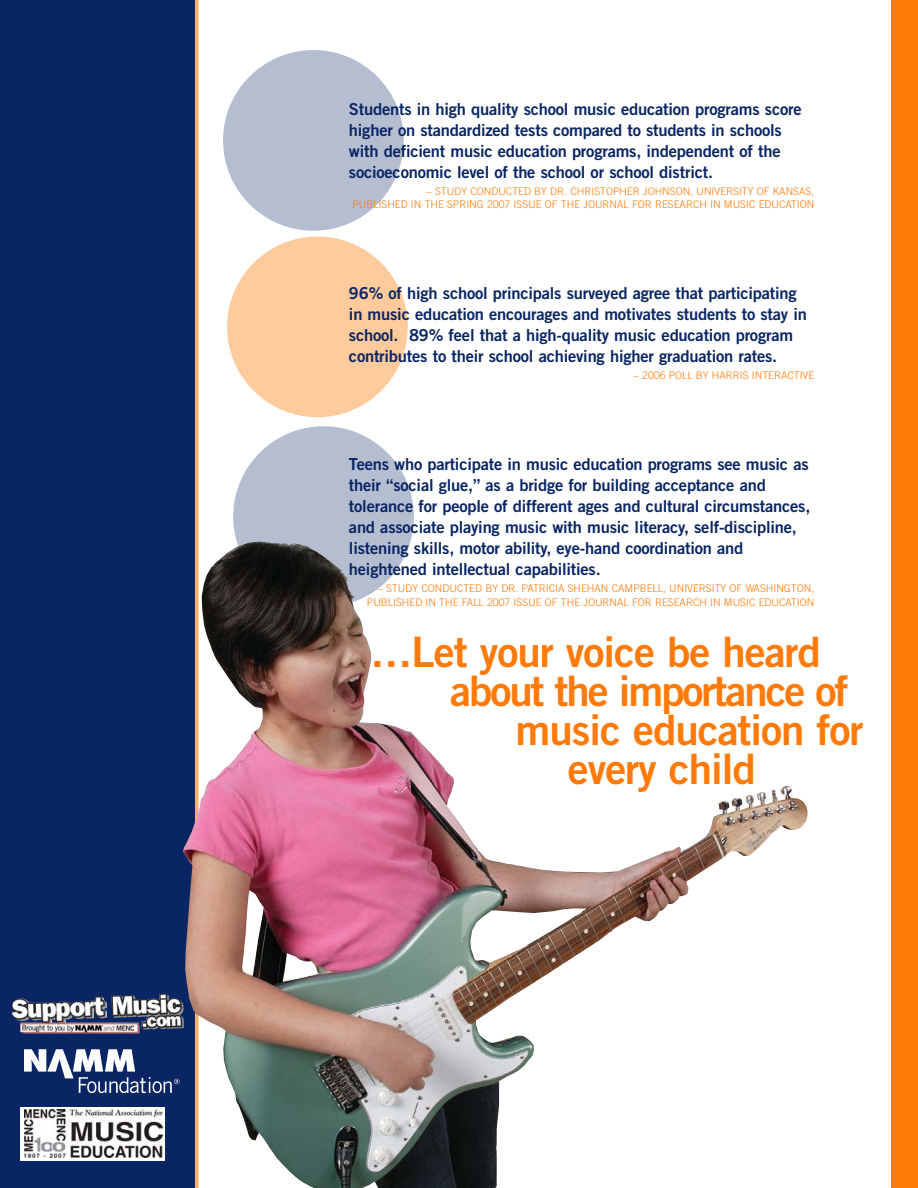
<style>
.page{position:relative;width:918px;height:1188px;background:#fff}
.page>*{position:absolute;margin:0;border:0;box-sizing:border-box;transform-origin:0 0}
.t1{font:42px "Trade Gothic Bold Two";letter-spacing:-.025em;color:#ff7a08}
.t2{font:42px "Trade Gothic Bold Two";letter-spacing:-.05em;color:#ff7a08}
.t3{font:16.5px/21px "Trade Gothic Bold Two";letter-spacing:-.01em;color:#092564}
.t4{font:300 10.5px/13.5px "Trade Gothic";color:#ff7a08;text-align:right}
</style>
<div class="page">
<div style="left:223px;top:50px;width:181px;height:181px;background:#b5bed1;border-radius:50%"></div>
<div style="left:233px;top:426px;width:181px;height:181px;background:#b5bed1;border-radius:50%"></div>
<div style="left:227px;top:237px;width:181px;height:180px;background:#ffca9c;border-radius:50%"></div>
<div style="left:187px;top:0;width:12px;height:1188px;background:#ffaf6b"></div>
<div style="left:0;top:0;width:195px;height:1188px;background:#092564"></div>
<img style="left:183px;top:541px;width:625px;height:647px">
<div style="left:891px;top:0;width:27px;height:1188px;background:#ff7a08"></div>
<img style="left:24px;top:1049px;width:22px;height:23px">
<img style="left:167px;top:994px;width:17px;height:27px">
<div style="left:21px;top:1107px;width:144px;height:54px;background:#fff"></div>
<img style="left:24px;top:1109px;width:139px;height:48px">
<p class="t3" style="left:349px;top:100px;width:454px">Students in high quality school music education programs score higher on standardized tests compared to students in schools with deficient music education programs, independent of the socioeconomic level of the school or school district.</p>
<p class="t4" style="left:352px;top:185px;width:463px">– STUDY CONDUCTED BY DR. CHRISTOPHER JOHNSON, UNIVERSITY OF KANSAS,<br>PUBLISHED IN THE SPRING 2007 ISSUE OF THE JOURNAL FOR RESEARCH IN MUSIC EDUCATION</p>
<p class="t3" style="left:349px;top:284px;width:459px">96% of high school principals surveyed agree that participating in music education encourages and motivates students to stay in school. 89% feel that a high-quality music education program contributes to their school achieving higher graduation rates.</p>
<p class="t4" style="left:634px;top:370px;width:182px">– 2006 POLL BY HARRIS INTERACTIVE</p>
<p class="t3" style="left:349px;top:455px;width:463px">Teens who participate in music education programs see music as their “social glue,” as a bridge for building acceptance and tolerance for people of different ages and cultural circumstances, and associate playing music with music literacy, self-discipline, listening skills, motor ability, eye-hand coordination and heightened intellectual capabilities.</p>
<p class="t4" style="left:367px;top:583px;width:449px">– STUDY CONDUCTED BY DR. PATRICIA SHEHAN CAMPBELL, UNIVERSITY OF WASHINGTON,<br>PUBLISHED IN THE FALL 2007 ISSUE OF THE JOURNAL FOR RESEARCH IN MUSIC EDUCATION</p>
<h1 class="t1" style="left:371px;top:637px;width:452px">…Let your voice be heard</h1>
<h1 class="t2" style="left:450px;top:676px;width:400px">about the importance of</h1>
<h1 class="t1" style="left:516px;top:715px;width:350px">music education for</h1>
<h1 class="t1" style="left:568px;top:754px;width:190px">every child</h1>
</div>
